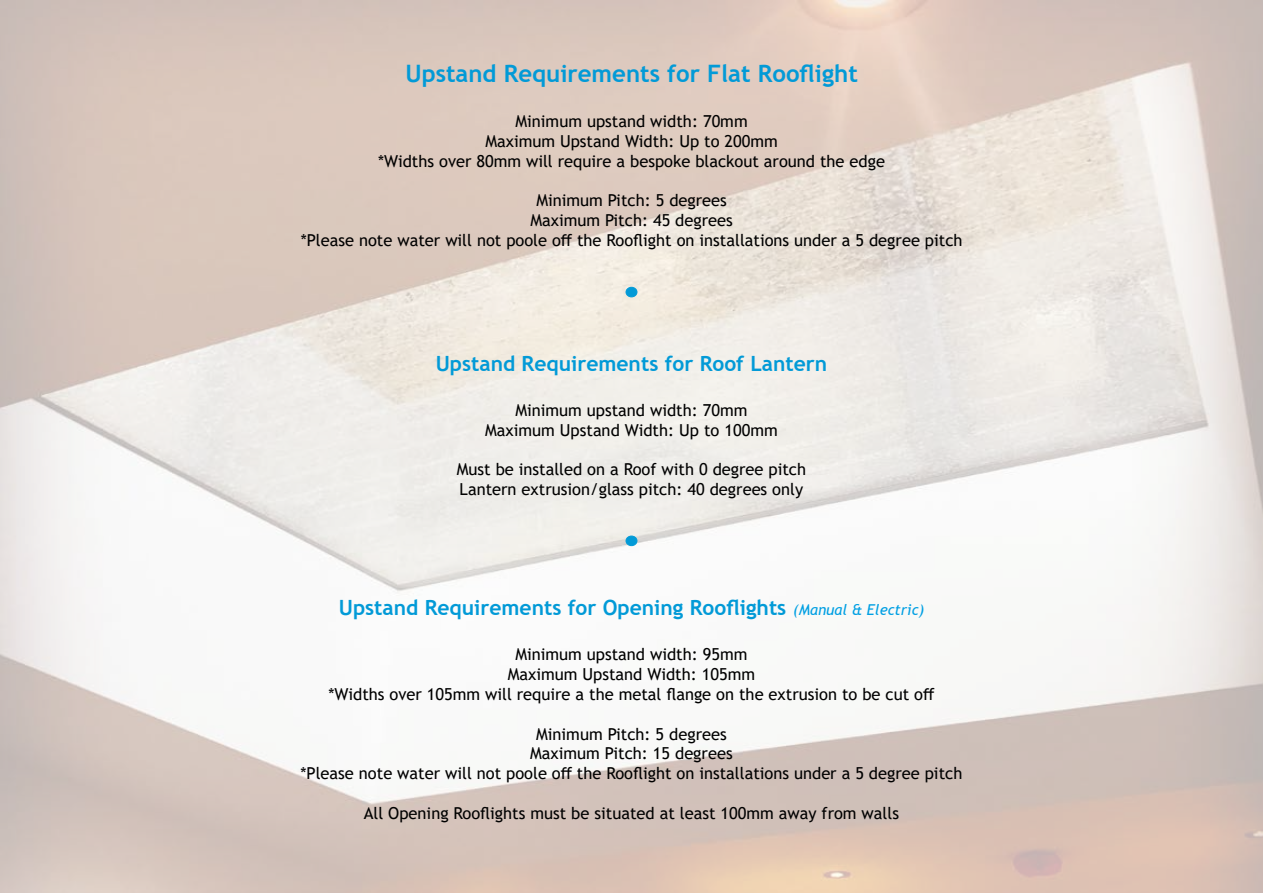
<style>
.page{position:relative;width:1263px;height:893px;background:#fff}
.page>*{position:absolute;margin:0;border:0;box-sizing:border-box;transform-origin:0 0}
.t1{font:700 24px "Trebuchet MS";color:#029ad7}
.t2{font:700 21px "Trebuchet MS";color:#029ad7}
.t3{font:16.5px/19.8px "Trebuchet MS";color:#000;text-align:center}
.s1{font-weight:400;font-style:italic;font-size:15px;color:#009fe3}
</style>
<div class="page">
<img style="left:0;top:0;width:1263px;height:893px">
<div style="left:626px;top:287px;width:11px;height:10px;background:#029ad7;border-radius:50%"></div>
<div style="left:626px;top:287px;width:11px;height:10px;border:1px solid #029ad7;border-radius:50%"></div>
<div style="left:626px;top:536px;width:11px;height:10px;background:#029ad7;border-radius:50%"></div>
<div style="left:626px;top:536px;width:11px;height:10px;border:1px solid #029ad7;border-radius:50%"></div>
<h1 class="t1" style="left:405px;top:59px;width:454px">Upstand Requirements for Flat Rooflight</h1>
<p class="t3" style="left:378px;top:111px;width:508px">Minimum upstand width: 70mm<br>Maximum Upstand Width: Up to 200mm<br>*Widths over 80mm will require a bespoke blackout around the edge</p>
<p class="t3" style="left:301px;top:191px;width:663px">Minimum Pitch: 5 degrees<br>Maximum Pitch: 45 degrees<br>*Please note water will not poole off the Rooflight on installations under a 5 degree pitch</p>
<p class="t2" style="left:436px;top:350px;width:393px">Upstand Requirements for Roof Lantern</p>
<p class="t3" style="left:485px;top:400px;width:294px">Minimum upstand width: 70mm<br>Maximum Upstand Width: Up to 100mm</p>
<p class="t3" style="left:457px;top:459px;width:351px;text-align:left">Must be installed on a Roof with 0 degree pitch<br>Lantern extrusion/glass pitch: 40 degrees only</p>
<p class="t2" style="left:339px;top:595px;width:587px">Upstand Requirements for Opening Rooflights <span class="s1">(Manual &amp; Electric)</span></p>
<p class="t3" style="left:329px;top:644px;width:607px">Minimum upstand width: 95mm<br>Maximum Upstand Width: 105mm<br>*Widths over 105mm will require a the metal flange on the extrusion to be cut off</p>
<p class="t3" style="left:300px;top:724px;width:663px">Minimum Pitch: 5 degrees<br>Maximum Pitch: 15 degrees<br>*Please note water will not poole off the Rooflight on installations under a 5 degree pitch</p>
<p class="t3" style="left:364px;top:803px;width:537px">All Opening Rooflights must be situated at least 100mm away from walls</p>
</div>
